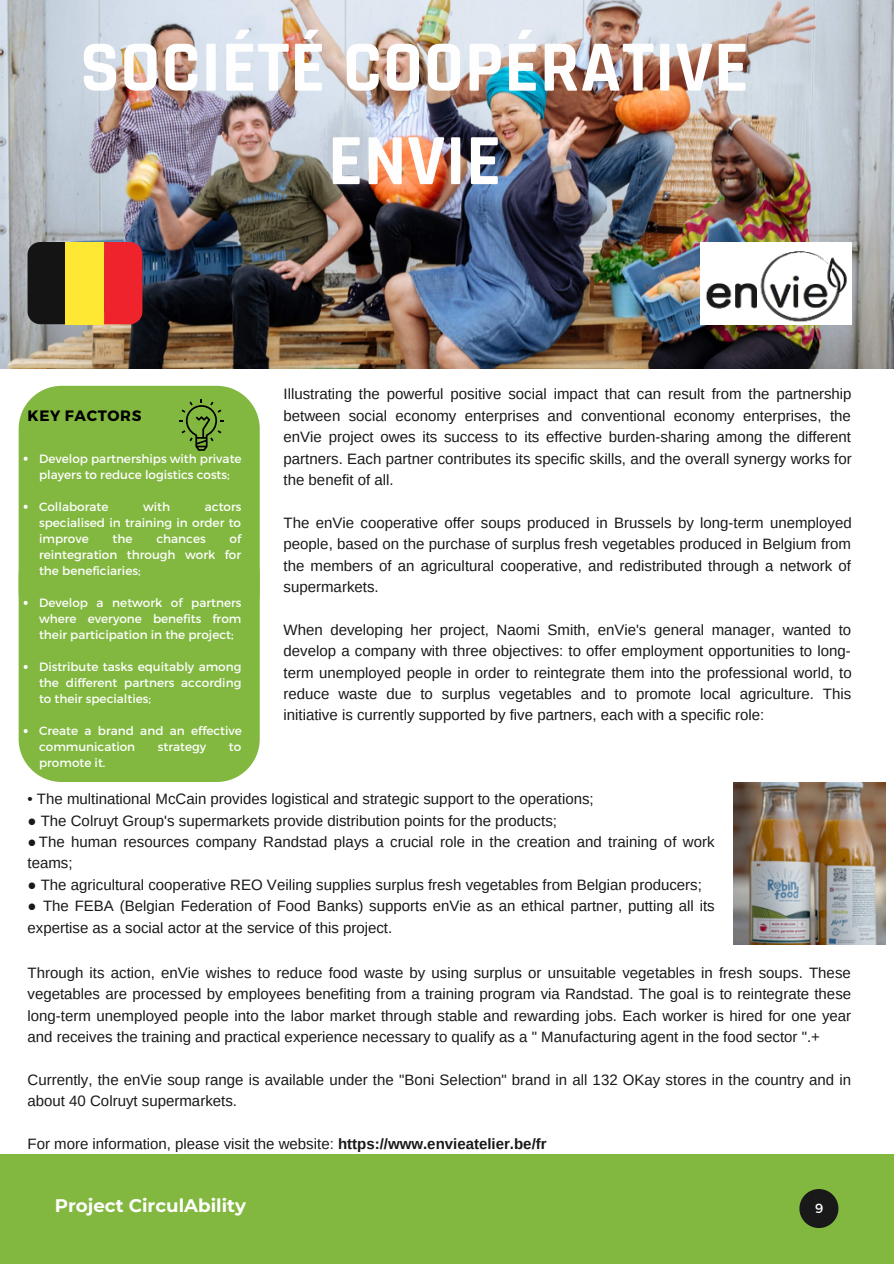
<style>
.page{position:relative;width:894px;height:1264px;background:#fff}
.page>*{position:absolute;margin:0;border:0;box-sizing:border-box;transform-origin:0 0}
.t1{font:700 72.9px/93.4px "Rajdhani";letter-spacing:.01em;color:#fefefe;text-align:center}
.t2{font:700 18.15px "Montserrat";color:#fff}
.t3{font:15px/21.5px "Arimo";color:#191919;text-align:justify}
.t4{font:700 15px "Montserrat";letter-spacing:.04em;color:#000}
.t5{font:13.2px "Montserrat";color:#fff}
.t6{font:12px/16px "Montserrat";color:#fefefe;text-align:justify}
.s1{font-weight:700}
</style>
<div class="page">
<div style="left:0;top:1154px;width:893px;height:109px;background:#82b840"></div>
<svg style="left:799px;top:1189px;width:39px;height:38px"></svg>
<img style="left:0;top:0;width:893px;height:368px">
<img style="left:700px;top:242px;width:151px;height:82px">
<div style="left:28px;top:242px;width:38px;height:82px;background:#141414"></div>
<div style="left:66px;top:242px;width:38px;height:82px;background:#fee833"></div>
<div style="left:104px;top:242px;width:38px;height:82px;background:#ee232c"></div>
<div style="left:19px;top:634px;width:241px;height:148px;background:#82b840"></div>
<div style="left:19px;top:386px;width:241px;height:248px;background:#82b840"></div>
<svg style="left:179px;top:399px;width:45px;height:52px;background:#6c9935"></svg>
<img style="left:733px;top:782px;width:152px;height:162px">
<svg style="left:24px;top:456px;width:4px;height:4px"></svg>
<svg style="left:24px;top:505px;width:4px;height:4px"></svg>
<svg style="left:24px;top:601px;width:4px;height:4px"></svg>
<svg style="left:24px;top:665px;width:4px;height:4px"></svg>
<svg style="left:24px;top:729px;width:4px;height:4px"></svg>
<h1 class="t1" style="left:80px;top:23px;width:670px">SOCIÉTÉ COOPÉRATIVE<br>ENVIE</h1>
<p class="t4" style="left:27px;top:406px;width:115px">KEY FACTORS</p>
<p class="t6" style="left:39px;top:450px;width:204px">Develop partnerships with private players to reduce logistics costs;</p>
<p class="t6" style="left:39px;top:498px;width:71px">Collaborate</p>
<p class="t6" style="left:143px;top:498px;width:29px">with</p>
<p class="t6" style="left:39px;top:498px;width:204px;text-indent:166px">actors specialised in training in order to improve</p>
<p class="t6" style="left:39px;top:530px;width:203px;text-indent:190px">of reintegration through work for the beneficiaries;</p>
<p class="t6" style="left:39px;top:594px;width:204px">Develop a network of partners where everyone benefits from their participation in the project;</p>
<p class="t6" style="left:39px;top:658px;width:204px">Distribute tasks equitably among the different partners according to their specialties;</p>
<p class="t6" style="left:39px;top:722px;width:204px">Create a brand and an effective communication</p>
<p class="t6" style="left:113px;top:530px;width:21px">the</p>
<p class="t6" style="left:156px;top:530px;width:51px">chances</p>
<p class="t6" style="left:158px;top:738px;width:50px">strategy</p>
<p class="t6" style="left:229px;top:738px;width:14px">to</p>
<p class="t6" style="left:39px;top:754px;width:68px">promote it.</p>
<p class="t3" style="left:283px;top:383px;width:569px">Illustrating the powerful positive social impact that can result from the partnership between social economy enterprises and conventional economy enterprises, the enVie project owes its success to its effective burden-sharing among the different partners. Each partner contributes its specific skills, and the overall synergy works for the benefit of all.</p>
<p class="t3" style="left:283px;top:512px;width:569px">The enVie cooperative offer soups produced in Brussels by long-term unemployed people, based on the purchase of surplus fresh vegetables produced in Belgium from the members of an agricultural cooperative, and redistributed through a network of supermarkets.</p>
<p class="t3" style="left:283px;top:619px;width:569px">When developing her project, Naomi Smith, enVie's general manager, wanted to develop a company with three objectives: to offer employment opportunities to long&shy;term unemployed people in order to reintegrate them into the professional world, to reduce waste due to surplus vegetables and to promote local agriculture. This initiative is currently supported by five partners, each with a specific role:</p>
<p class="t3" style="left:27px;top:788px;width:567px">• The multinational McCain provides logistical and strategic support to the operations;</p>
<p class="t3" style="left:27px;top:809px;width:531px">● The Colruyt Group's supermarkets provide distribution points for the products;</p>
<p class="t3" style="left:27px;top:831px;width:688px">●The human resources company Randstad plays a crucial role in the creation and training of work teams;</p>
<p class="t3" style="left:27px;top:873px;width:675px">● The agricultural cooperative REO Veiling supplies surplus fresh vegetables from Belgian producers;</p>
<p class="t3" style="left:27px;top:895px;width:688px">● The FEBA (Belgian Federation of Food Banks) supports enVie as an ethical partner, putting all its expertise as a social actor at the service of this project.</p>
<p class="t3" style="left:27px;top:961px;width:825px">Through its action, enVie wishes to reduce food waste by using surplus or unsuitable vegetables in fresh soups. These vegetables are processed by employees benefiting from a training program via Randstad. The goal is to reintegrate these long-term unemployed people into the labor market through stable and rewarding jobs. Each worker is hired for one year and receives the training and practical experience necessary to qualify as a " Manufacturing agent in the food sector ".+</p>
<p class="t3" style="left:27px;top:1068px;width:824px">Currently, the enVie soup range is available under the "Boni Selection" brand in all 132 OKay stores in the country and in about 40 Colruyt supermarkets.</p>
<p class="t3" style="left:27px;top:1133px;width:520px">For more information, please visit the website: <span class="s1">https://www.envieatelier.be/fr</span></p>
<p class="t2" style="left:55px;top:1194px;width:193px">Project CirculAbility</p>
<p class="t5" style="left:815px;top:1199px;width:10px">9</p>
</div>
